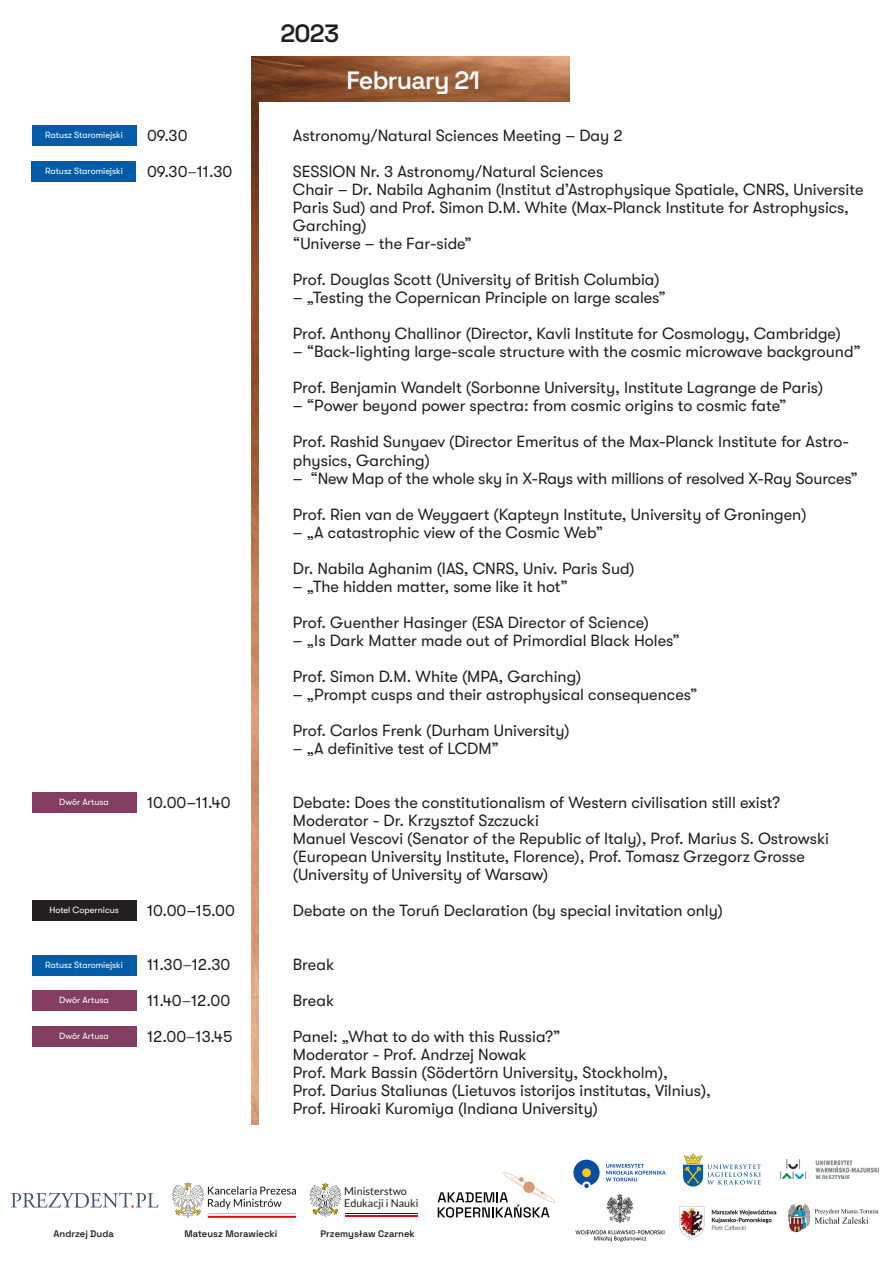
<style>
.page{position:relative;width:893px;height:1263px;background:#fff}
.page>*{position:absolute;margin:0;border:0;box-sizing:border-box;transform-origin:0 0}
.t1{font:600 25.05px "Space Grotesk";letter-spacing:-.03em;color:#fff}
.t2{font:600 25.05px "Space Grotesk";color:#231f20}
.t3{font:16.2px/18px "GT Walsheim Pro";color:#231f20}
.t4{font:10.65px/12px "Lato";color:#1d1d1b}
.t5{font:600 9.45px "Space Grotesk";color:#231f20}
.t6{font:9px "GT Walsheim Pro";color:#fff}
.s1{font-weight:300}
</style>
<div class="page">
<svg style="left:606px;top:1164px;width:60px;height:17px"></svg>
<svg style="left:573px;top:1160px;width:27px;height:28px"></svg>
<svg style="left:683px;top:1153px;width:78px;height:33px"></svg>
<img style="left:781px;top:1159px;width:97px;height:20px">
<img style="left:680px;top:1206px;width:97px;height:32px">
<svg style="left:438px;top:1172px;width:117px;height:45px"></svg>
<img style="left:11px;top:1192px;width:148px;height:16px">
<img style="left:575px;top:1193px;width:90px;height:49px">
<img style="left:787px;top:1204px;width:92px;height:29px">
<hr style="left:345px;top:1215px;width:73px;height:2px;background:#e30613">
<hr style="left:345px;top:1213px;width:73px;height:1px;background:#1d1d1b">
<svg style="left:309px;top:1183px;width:32px;height:34px"></svg>
<img style="left:172px;top:1182px;width:124px;height:36px">
<img style="left:252px;top:101px;width:6px;height:1024px">
<img style="left:252px;top:56px;width:318px;height:45px">
<div style="left:32px;top:125px;width:104px;height:20px;background:#015ba7"></div>
<div style="left:32px;top:161px;width:104px;height:21px;background:#015ba7"></div>
<div style="left:32px;top:792px;width:104px;height:21px;background:#823d61"></div>
<div style="left:32px;top:900px;width:104px;height:21px;background:#231f20"></div>
<div style="left:32px;top:990px;width:104px;height:20px;background:#823d61"></div>
<div style="left:32px;top:955px;width:104px;height:20px;background:#015ba7"></div>
<div style="left:32px;top:1026px;width:104px;height:20px;background:#823d61"></div>
<p class="t6" style="left:45px;top:130px;width:79px">Ratusz Staromiejski</p>
<p class="t6" style="left:45px;top:166px;width:79px">Ratusz Staromiejski</p>
<p class="t3" style="left:147px;top:127px;width:42px">09.30</p>
<p class="t3" style="left:147px;top:163px;width:87px">09.30<span class="s1">–</span>11.30</p>
<p class="t6" style="left:59px;top:797px;width:51px">Dwór Artusa</p>
<p class="t3" style="left:147px;top:793px;width:85px">10.00–11.40</p>
<p class="t6" style="left:49px;top:905px;width:71px">Hotel Copernicus</p>
<p class="t6" style="left:45px;top:960px;width:79px">Ratusz Staromiejski</p>
<p class="t6" style="left:59px;top:995px;width:51px">Dwór Artusa</p>
<p class="t6" style="left:59px;top:1031px;width:51px">Dwór Artusa</p>
<p class="t3" style="left:147px;top:901px;width:89px">10.00–15.00</p>
<p class="t3" style="left:147px;top:955px;width:85px">11.30<span class="s1">–</span>12.30</p>
<p class="t3" style="left:147px;top:991px;width:85px">11.40<span class="s1">–</span>12.00</p>
<p class="t3" style="left:147px;top:1027px;width:87px">12.00<span class="s1">–</span>13.45</p>
<p class="t2" style="left:280px;top:15px;width:60px">2023</p>
<p class="t1" style="left:346px;top:62px;width:135px">February 21</p>
<p class="t3" style="left:293px;top:127px;width:331px">Astronomy/Natural Sciences Meeting – Day 2</p>
<p class="t3" style="left:293px;top:163px;width:312px">SESSION Nr. 3 Astronomy/Natural Sciences</p>
<p class="t3" style="left:293px;top:181px;width:572px">Chair – Dr. Nabila Aghanim (Institut d’Astrophysique Spatiale, CNRS, Universite<br>Paris Sud) and Prof. Simon D.M. White (Max-Planck Institute for Astrophysics,<br>Garching)</p>
<p class="t3" style="left:293px;top:235px;width:181px">“Universe – the Far-side”</p>
<p class="t3" style="left:293px;top:271px;width:368px">Prof. Douglas Scott (University of British Columbia)</p>
<p class="t3" style="left:293px;top:289px;width:375px">– „Testing the Copernican Principle on large scales”</p>
<p class="t3" style="left:293px;top:325px;width:549px">Prof. Anthony Challinor (Director, Kavli Institute for Cosmology, Cambridge)</p>
<p class="t3" style="left:293px;top:343px;width:570px">– “Back-lighting large-scale structure with the cosmic microwave background”</p>
<p class="t3" style="left:293px;top:379px;width:532px">Prof. Benjamin Wandelt (Sorbonne University, Institute Lagrange de Paris)</p>
<p class="t3" style="left:293px;top:397px;width:495px">– “Power beyond power spectra: from cosmic origins to cosmic fate”</p>
<p class="t3" style="left:293px;top:433px;width:558px">Prof. Rashid Sunyaev (Director Emeritus of the Max-Planck Institute for Astro&shy;physics, Garching)</p>
<p class="t3" style="left:293px;top:469px;width:567px">– “New Map of the whole sky in X-Rays with millions of resolved X-Ray Sources”</p>
<p class="t3" style="left:293px;top:505px;width:515px">Prof. Rien van de Weygaert (Kapteyn Institute, University of Groningen)</p>
<p class="t3" style="left:293px;top:523px;width:312px">– „A catastrophic view of the Cosmic Web”</p>
<p class="t3" style="left:293px;top:559px;width:343px">Dr. Nabila Aghanim (IAS, CNRS, Univ. Paris Sud)</p>
<p class="t3" style="left:293px;top:577px;width:276px">– „The hidden matter, some like it hot”</p>
<p class="t3" style="left:293px;top:613px;width:358px">Prof. Guenther Hasinger (ESA Director of Science)</p>
<p class="t3" style="left:293px;top:631px;width:388px">– „Is Dark Matter made out of Primordial Black Holes”</p>
<p class="t3" style="left:293px;top:667px;width:290px">Prof. Simon D.M. White (MPA, Garching)</p>
<p class="t3" style="left:293px;top:685px;width:406px">– „Prompt cusps and their astrophysical consequences”</p>
<p class="t3" style="left:293px;top:721px;width:278px">Prof. Carlos Frenk (Durham University)</p>
<p class="t3" style="left:293px;top:739px;width:208px">– „A definitive test of LCDM”</p>
<p class="t3" style="left:293px;top:793px;width:489px">Debate: Does the constitutionalism of Western civilisation still exist?</p>
<p class="t3" style="left:293px;top:811px;width:247px">Moderator - Dr. Krzysztof Szczucki</p>
<p class="t3" style="left:293px;top:829px;width:538px">Manuel Vescovi (Senator of the Republic of Italy), Prof. Marius S. Ostrowski (European University Institute, Florence), Prof. Tomasz Grzegorz Grosse</p>
<p class="t3" style="left:293px;top:865px;width:257px">(University of University of Warsaw)</p>
<p class="t3" style="left:293px;top:901px;width:432px">Debate on the Toruń Declaration (by special invitation only)</p>
<p class="t3" style="left:293px;top:955px;width:43px">Break</p>
<p class="t3" style="left:293px;top:991px;width:43px">Break</p>
<p class="t3" style="left:293px;top:1027px;width:269px">Panel: „What to do with this Russia?”</p>
<p class="t3" style="left:293px;top:1045px;width:235px">Moderator - Prof. Andrzej Nowak</p>
<p class="t3" style="left:293px;top:1063px;width:377px">Prof. Mark Bassin (Södertörn University, Stockholm),</p>
<p class="t3" style="left:293px;top:1081px;width:420px">Prof. Darius Staliunas (Lietuvos istorijos institutas, Vilnius),</p>
<p class="t3" style="left:293px;top:1099px;width:307px">Prof. Hiroaki Kuromiya (Indiana University)</p>
<p class="t4" style="left:344px;top:1184px;width:76px">Ministerstwo<br>Edukacji i Nauki</p>
<p class="t5" style="left:54px;top:1227px;width:62px">Andrzej Duda</p>
<p class="t5" style="left:184px;top:1227px;width:94px">Mateusz Morawiecki</p>
<p class="t5" style="left:320px;top:1227px;width:96px">Przemysław Czarnek</p>
</div>
